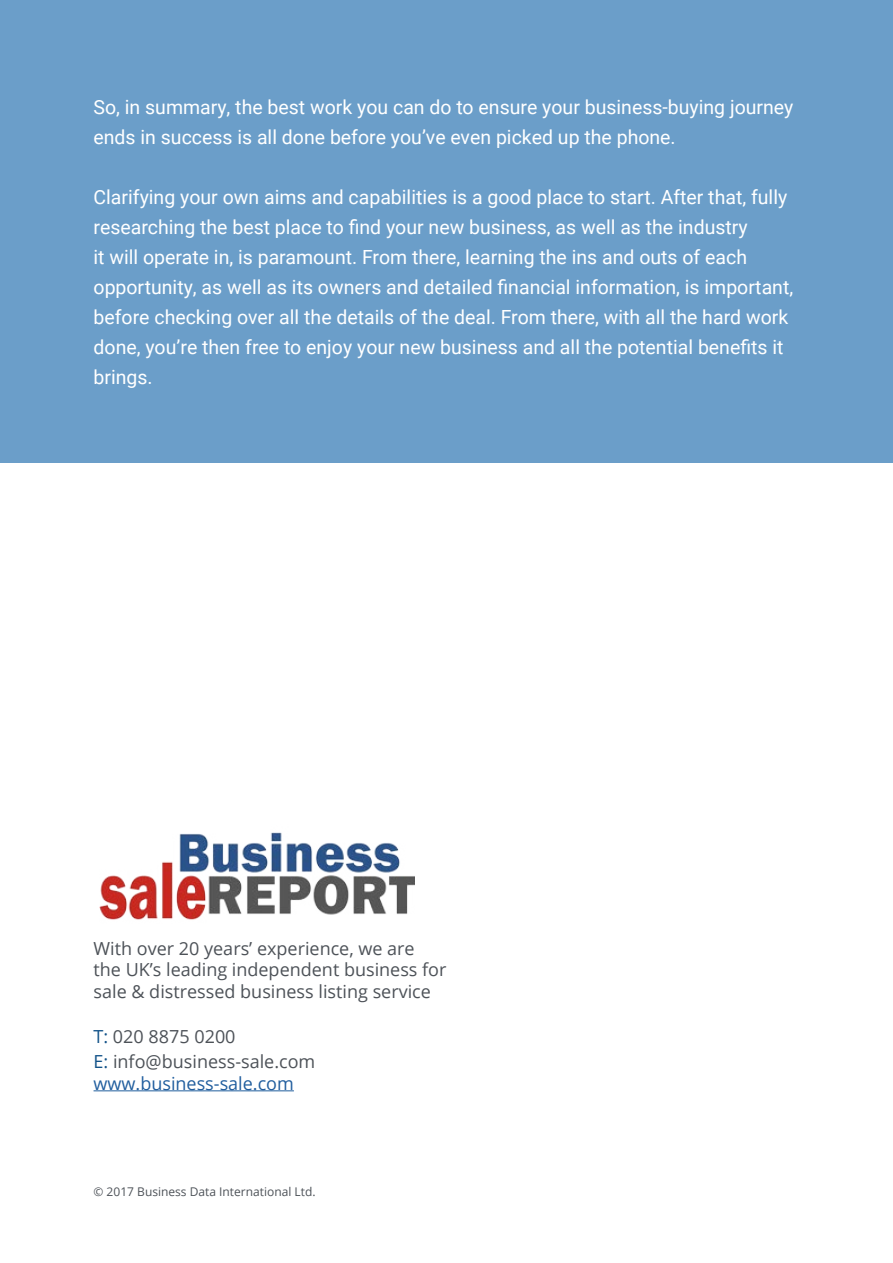
<style>
.page{position:relative;width:893px;height:1263px;background:#fff}
.page>*{position:absolute;margin:0;border:0;box-sizing:border-box;transform-origin:0 0}
.t1{font:19.5px/30px "Roboto";color:#fff}
.t2{font:18px/21.6px "Open Sans";color:#4d5258}
.t3{font:18px "Open Sans";color:#215e9e}
.t4{font:12px "Open Sans";color:#4d5258}
.s1{color:#135389}
</style>
<div class="page">
<hr style="left:94px;top:1090px;width:200px;height:1px;background:#215e9e">
<img style="left:100px;top:832px;width:315px;height:88px">
<div style="left:0;top:0;width:893px;height:462px;background:#6b9ec9"></div>
<p class="t1" style="left:94px;top:91px;width:701px">So, in summary, the best work you can do to ensure your business-buying journey ends in success is all done before you’ve even picked up the phone.</p>
<p class="t1" style="left:94px;top:181px;width:701px">Clarifying your own aims and capabilities is a good place to start. After that, fully researching the best place to find your new business, as well as the industry<br>it will operate in, is paramount. From there, learning the ins and outs of each opportunity, as well as its owners and detailed financial information, is important, before checking over all the details of the deal. From there, with all the hard work done, you’re then free to enjoy your new business and all the potential benefits it brings.</p>
<p class="t2" style="left:94px;top:937px;width:354px">With over 20 years’ experience, we are the UK’s leading independent business for sale &amp; distressed business listing service</p>
<p class="t2" style="left:94px;top:1023px;width:223px;line-height:25.2px"><span class="s1">T:</span> 020 8875 0200<br><span class="s1">E:</span> info@business-sale.com</p>
<p class="t3" style="left:94px;top:1070px;width:202px">www.business-sale.com</p>
<p class="t4" style="left:94px;top:1183px;width:224px">© 2017 Business Data International Ltd.</p>
</div>
